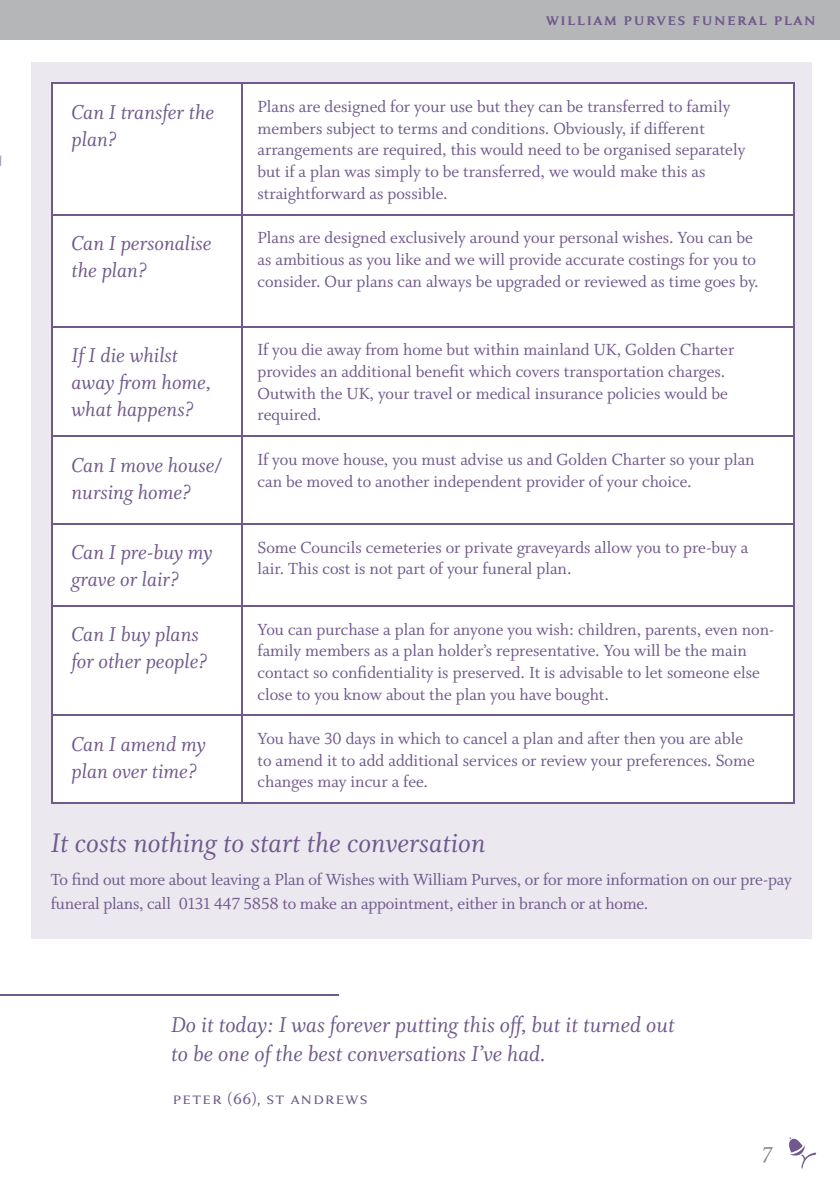
<style>
.page{position:relative;width:840px;height:1191px;background:#fff}
.page>*{position:absolute;margin:0;border:0;box-sizing:border-box;transform-origin:0 0}
.t1{font:30px "Whitman Italic LF";color:#70598b}
.t2{font:24px/28.8px "Whitman Italic LF";color:#70598b}
.t3{font:24px "Whitman Italic LF";color:#7e8286}
.t4{font:22.4px/26.8px "Whitman Italic LF";color:#70598b}
.t5{font:700 18.4px "Anziano Pro";color:#70598b}
.t6{font:18px/21.6px "Whitman Roman LF";color:#70598b}
.t7{font:18px "Anziano Small Caps";color:#70598b}
</style>
<div class="page">
<div style="left:0;top:0;width:839px;height:40px;background:#b4b6b8"></div>
<svg style="left:789px;top:1137px;width:26px;height:32px"></svg>
<div style="left:31px;top:63px;width:780px;height:876px;background:#ebe8ef"></div>
<div style="left:52px;top:84px;width:740px;height:718px;background:#fff"></div>
<div style="left:52px;top:524px;width:740px;height:190px;background:#fff"></div>
<hr style="left:51px;top:83px;width:190px;height:1px;background:#70598b">
<hr style="left:51px;top:84px;width:1px;height:130px;background:#70598b">
<hr style="left:241px;top:83px;width:553px;height:1px;background:#70598b">
<hr style="left:241px;top:84px;width:1px;height:130px;background:#70598b">
<hr style="left:792px;top:84px;width:2px;height:130px;background:#70598b">
<hr style="left:51px;top:214px;width:190px;height:1px;background:#70598b">
<hr style="left:51px;top:215px;width:1px;height:111px;background:#70598b">
<hr style="left:241px;top:214px;width:553px;height:1px;background:#70598b">
<hr style="left:241px;top:215px;width:1px;height:111px;background:#70598b">
<hr style="left:792px;top:215px;width:2px;height:111px;background:#70598b">
<hr style="left:51px;top:326px;width:190px;height:1px;background:#70598b">
<hr style="left:51px;top:327px;width:1px;height:108px;background:#70598b">
<hr style="left:241px;top:326px;width:553px;height:1px;background:#70598b">
<hr style="left:241px;top:327px;width:1px;height:108px;background:#70598b">
<hr style="left:792px;top:327px;width:2px;height:108px;background:#70598b">
<hr style="left:51px;top:437px;width:1px;height:86px;background:#70598b">
<hr style="left:241px;top:437px;width:1px;height:86px;background:#70598b">
<hr style="left:792px;top:437px;width:2px;height:86px;background:#70598b">
<hr style="left:51px;top:524px;width:1px;height:81px;background:#70598b">
<hr style="left:241px;top:524px;width:1px;height:81px;background:#70598b">
<hr style="left:792px;top:524px;width:2px;height:81px;background:#70598b">
<hr style="left:51px;top:606px;width:1px;height:108px;background:#70598b">
<hr style="left:241px;top:606px;width:1px;height:108px;background:#70598b">
<hr style="left:792px;top:606px;width:2px;height:108px;background:#70598b">
<hr style="left:51px;top:716px;width:1px;height:86px;background:#70598b">
<hr style="left:241px;top:716px;width:1px;height:86px;background:#70598b">
<hr style="left:792px;top:716px;width:2px;height:86px;background:#70598b">
<hr style="left:51px;top:435px;width:190px;height:2px;background:#70598b">
<hr style="left:241px;top:435px;width:553px;height:2px;background:#70598b">
<hr style="left:51px;top:523px;width:190px;height:1px;background:#70598b">
<hr style="left:241px;top:523px;width:553px;height:1px;background:#70598b">
<hr style="left:51px;top:605px;width:190px;height:1px;background:#70598b">
<hr style="left:241px;top:605px;width:553px;height:1px;background:#70598b">
<hr style="left:51px;top:714px;width:190px;height:2px;background:#70598b">
<hr style="left:241px;top:714px;width:553px;height:2px;background:#70598b">
<hr style="left:51px;top:802px;width:190px;height:2px;background:#70598b">
<hr style="left:241px;top:802px;width:553px;height:2px;background:#70598b">
<hr style="left:0;top:994px;width:339px;height:1px;background:#70598b">
<p class="t5" style="left:545px;top:7px;width:272px">william purves funeral plan</p>
<p class="t4" style="left:71px;top:99px;width:144px">Can I transfer the plan?</p>
<p class="t6" style="left:257px;top:96px;width:489px">Plans are designed for your use but they can be transferred to family members subject to terms and conditions. Obviously, if different arrangements are required, this would need to be organised separately but if a plan was simply to be transferred, we would make this as straightforward as possible.</p>
<p class="t4" style="left:71px;top:230px;width:142px">Can I personalise the plan?</p>
<p class="t6" style="left:257px;top:227px;width:502px">Plans are designed exclusively around your personal wishes. You can be as ambitious as you like and we will provide accurate costings for you to consider. Our plans can always be upgraded or reviewed as time goes by.</p>
<p class="t4" style="left:71px;top:342px;width:141px">If I die whilst away from home, what happens?</p>
<p class="t6" style="left:257px;top:339px;width:478px">If you die away from home but within mainland UK, Golden Charter provides an additional benefit which covers transportation charges.<br>Outwith the UK, your travel or medical insurance policies would be required.</p>
<p class="t4" style="left:71px;top:452px;width:152px">Can I move house/ nursing home?</p>
<p class="t6" style="left:257px;top:449px;width:498px">If you move house, you must advise us and Golden Charter so your plan can be moved to another independent provider of your choice.</p>
<p class="t4" style="left:71px;top:539px;width:142px">Can I pre-buy my grave or lair?</p>
<p class="t6" style="left:257px;top:536px;width:492px">Some Councils cemeteries or private graveyards allow you to pre-buy a lair. This cost is not part of your funeral plan.</p>
<p class="t4" style="left:71px;top:622px;width:137px">Can I buy plans for other people?</p>
<p class="t6" style="left:257px;top:619px;width:518px">You can purchase a plan for anyone you wish: children, parents, even non&shy;family members as a plan holder’s representative. You will be the main contact so confidentiality is preserved. It is advisable to let someone else close to you know about the plan you have bought.</p>
<p class="t4" style="left:71px;top:731px;width:136px">Can I amend my plan over time?</p>
<p class="t6" style="left:257px;top:728px;width:498px">You have 30 days in which to cancel a plan and after then you are able to amend it to add additional services or review your preferences. Some changes may incur a fee.</p>
<h1 class="t1" style="left:51px;top:826px;width:436px">It costs nothing to start the conversation</h1>
<p class="t6" style="left:51px;top:868px;width:741px;line-height:23.8px">To find out more about leaving a Plan of Wishes with William Purves, or for more information on our pre-pay funeral plans, call 0131 447 5858 to make an appointment, either in branch or at home.</p>
<h2 class="t2" style="left:171px;top:1010px;width:504px">Do it today: I was forever putting this off, but it turned out to be one of the best conversations I’ve had.</h2>
<p class="t7" style="left:172px;top:1089px;width:197px">peter (66), st andrews</p>
<h2 class="t3" style="left:761px;top:1141px;width:12px">7</h2>
</div>
